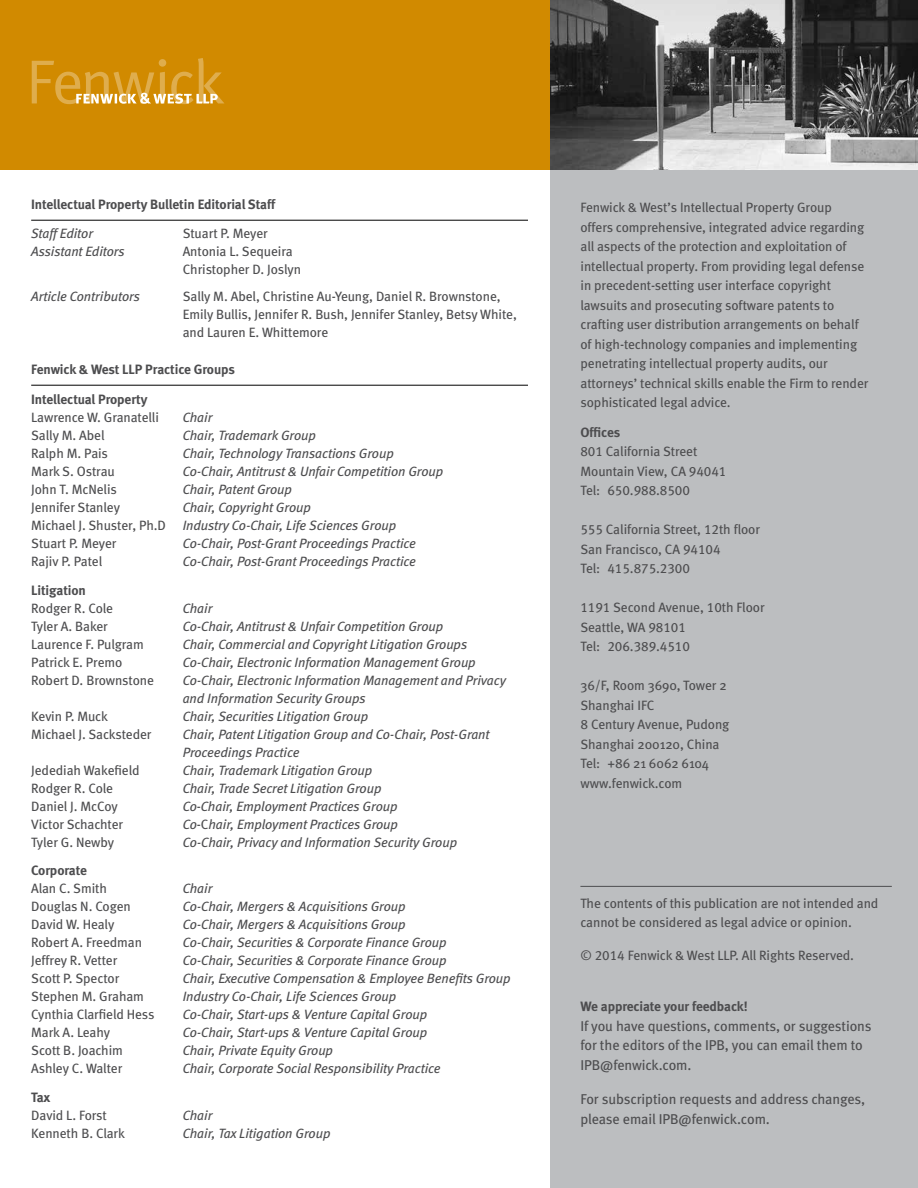
<style>
.page{position:relative;width:918px;height:1188px;background:#fff}
.page>*{position:absolute;margin:0;border:0;box-sizing:border-box;transform-origin:0 0}
.t1{font:14.25px/19.5px "Meta";letter-spacing:-.005em;color:#4d4d4f}
.t2{font:italic 13.5px/18px "Meta";letter-spacing:-.005em;color:#4d4d4f}
.t3{font:13.5px/19.5px "Meta";letter-spacing:-.005em;color:#4d4d4f}
.t4{font:13.5px/19.5px "Meta Book LF";letter-spacing:-.005em;color:#4d4d4f}
.t5{font:700 13.5px "Meta";letter-spacing:-.005em;color:#4d4d4f}
.s1{font-style:normal}
.s2{font-weight:700}
.s3{font-family:"Meta Book LF"}
.s4{font-family:"Meta"}
</style>
<div class="page">
<div style="left:0;top:0;width:551px;height:170px;background:#d18a00"></div>
<img style="left:551px;top:0;width:367px;height:170px">
<svg style="left:32px;top:58px;width:192px;height:46px"></svg>
<div style="left:551px;top:170px;width:367px;height:1018px;background:#bcbec0"></div>
<hr style="left:31px;top:220px;width:497px;height:1px;background:#000">
<hr style="left:31px;top:385px;width:497px;height:1px;background:#000">
<hr style="left:580px;top:886px;width:312px;height:1px;background:#4d4d4f">
<p class="t5" style="left:31px;top:197px;width:245px">Intellectual Property Bulletin Editorial Staff</p>
<p class="t2" style="left:31px;top:224px;width:63px">Staff Editor</p>
<p class="t4" style="left:183px;top:223px;width:87px">Stuart P. Meyer</p>
<p class="t2" style="left:31px;top:242px;width:95px">Assistant Editors</p>
<p class="t4" style="left:183px;top:242px;width:120px;line-height:18px">Antonia L. Sequeira<br>Christopher D. Joslyn</p>
<p class="t2" style="left:31px;top:287px;width:110px">Article Contributors</p>
<p class="t3" style="left:183px;top:287px;width:336px;line-height:18px">Sally M. Abel, Christine Au-Yeung, Daniel R. Brownstone,<br>Emily Bullis, Jennifer R. Bush, Jennifer Stanley, Betsy White, and Lauren E. Whittemore</p>
<p class="t5" style="left:31px;top:362px;width:205px">Fenwick &amp; West LLP Practice Groups</p>
<p class="t5" style="left:31px;top:392px;width:118px">Intellectual Property</p>
<p class="t4" style="left:31px;top:408px;width:129px">Lawrence W. Granatelli</p>
<p class="t2" style="left:183px;top:408px;width:31px">Chair</p>
<p class="t3" style="left:31px;top:426px;width:75px">Sally M. Abel</p>
<p class="t2" style="left:183px;top:426px;width:135px">Chair, Trademark Group</p>
<p class="t3" style="left:31px;top:444px;width:78px">Ralph M. Pais</p>
<p class="t2" style="left:183px;top:444px;width:213px">Chair, Technology Transactions Group</p>
<p class="t3" style="left:31px;top:462px;width:85px">Mark S. Ostrau</p>
<p class="t2" style="left:183px;top:462px;width:262px">Co-Chair, Antitrust &amp; Unfair Competition Group</p>
<p class="t3" style="left:31px;top:480px;width:87px">John T. McNelis</p>
<p class="t2" style="left:183px;top:480px;width:111px">Chair, Patent Group</p>
<p class="t3" style="left:31px;top:498px;width:90px">Jennifer Stanley</p>
<p class="t2" style="left:31px;top:498px;width:367px;text-indent:151px">Chair, Copyright Group<br><span class="s1">Michael J. Shuster, Ph.D</span> Industry Co-Chair, Life Sciences Group<br><span class="s1">Stuart P. Meyer</span></p>
<p class="t2" style="left:183px;top:534px;width:235px">Co-Chair, Post-Grant Proceedings Practice</p>
<p class="t3" style="left:31px;top:552px;width:73px">Rajiv P. Patel</p>
<p class="t2" style="left:183px;top:552px;width:235px">Co-Chair, Post-Grant Proceedings Practice</p>
<p class="t5" style="left:31px;top:582px;width:56px">Litigation</p>
<p class="t3" style="left:31px;top:598px;width:83px">Rodger R. Cole</p>
<p class="t2" style="left:183px;top:599px;width:31px">Chair</p>
<p class="t3" style="left:31px;top:616px;width:78px">Tyler A. Baker</p>
<p class="t2" style="left:183px;top:617px;width:262px">Co-Chair, Antitrust &amp; Unfair Competition Group</p>
<p class="t3" style="left:31px;top:634px;width:114px">Laurence F. Pulgram</p>
<p class="t2" style="left:183px;top:635px;width:286px">Chair, Commercial and Copyright Litigation Groups</p>
<p class="t3" style="left:31px;top:652px;width:93px">Patrick E. Premo</p>
<p class="t2" style="left:183px;top:653px;width:295px">Co-Chair, Electronic Information Management Group</p>
<p class="t3" style="left:31px;top:670px;width:124px">Robert D. Brownstone</p>
<p class="t2" style="left:183px;top:671px;width:325px">Co-Chair, Electronic Information Management and Privacy and Information Security Groups</p>
<p class="t3" style="left:31px;top:706px;width:78px">Kevin P. Muck</p>
<p class="t2" style="left:183px;top:707px;width:187px">Chair, Securities Litigation Group</p>
<p class="t4" style="left:31px;top:724px;width:122px">Michael J. Sacksteder</p>
<p class="t2" style="left:183px;top:725px;width:308px">Chair, Patent Litigation Group and Co-Chair, Post-Grant<br>Proceedings Practice</p>
<p class="t4" style="left:31px;top:760px;width:110px">Jedediah Wakefield</p>
<p class="t2" style="left:183px;top:761px;width:191px">Chair, Trademark Litigation Group</p>
<p class="t4" style="left:31px;top:778px;width:83px">Rodger R. Cole</p>
<p class="t2" style="left:183px;top:779px;width:200px">Chair, Trade Secret Litigation Group</p>
<p class="t3" style="left:31px;top:796px;width:88px">Daniel J. McCoy</p>
<p class="t2" style="left:183px;top:797px;width:216px">Co<span class="s1">-</span>Chair, Employment Practices Group</p>
<p class="t3" style="left:31px;top:814px;width:93px">Victor Schachter</p>
<p class="t2" style="left:183px;top:815px;width:217px">Co<span class="s1">-C</span>hair, Employment Practices Group</p>
<p class="t3" style="left:31px;top:832px;width:84px">Tyler G. Newby</p>
<p class="t2" style="left:183px;top:833px;width:276px">Co-Chair, Privacy and Information Security Group</p>
<p class="t5" style="left:31px;top:862px;width:57px">Corporate</p>
<p class="t3" style="left:31px;top:879px;width:77px">Alan C. Smith</p>
<p class="t2" style="left:183px;top:879px;width:31px">Chair</p>
<p class="t3" style="left:31px;top:897px;width:101px">Douglas N. Cogen</p>
<p class="t2" style="left:183px;top:897px;width:224px">Co-Chair, Mergers &amp; Acquisitions Group</p>
<p class="t3" style="left:31px;top:915px;width:85px">David W. Healy</p>
<p class="t2" style="left:183px;top:915px;width:224px">Co-Chair, Mergers &amp; Acquisitions Group</p>
<p class="t3" style="left:31px;top:933px;width:112px">Robert A. Freedman</p>
<p class="t2" style="left:183px;top:933px;width:265px">Co-Chair, Securities &amp; Corporate Finance Group</p>
<p class="t3" style="left:31px;top:951px;width:88px">Jeffrey R. Vetter</p>
<p class="t2" style="left:183px;top:951px;width:265px">Co-Chair, Securities &amp; Corporate Finance Group</p>
<p class="t3" style="left:31px;top:969px;width:90px">Scott P. Spector</p>
<p class="t2" style="left:183px;top:969px;width:330px">Chair, Executive Compensation &amp; Employee Benefits Group</p>
<p class="t4" style="left:31px;top:987px;width:114px">Stephen M. Graham</p>
<p class="t2" style="left:183px;top:987px;width:215px">Industry Co-Chair, Life Sciences Group</p>
<p class="t3" style="left:31px;top:1005px;width:125px">Cynthia Clarfield Hess</p>
<p class="t2" style="left:183px;top:1005px;width:246px">Co-Chair, Start-ups &amp; Venture Capital Group</p>
<p class="t3" style="left:31px;top:1023px;width:81px">Mark A. Leahy</p>
<p class="t2" style="left:183px;top:1023px;width:246px">Co-Chair, Start-ups &amp; Venture Capital Group</p>
<p class="t3" style="left:31px;top:1041px;width:93px">Scott B. Joachim</p>
<p class="t2" style="left:183px;top:1041px;width:152px">Chair, Private Equity Group</p>
<p class="t3" style="left:31px;top:1059px;width:93px">Ashley C. Walter</p>
<p class="t2" style="left:183px;top:1059px;width:259px">Chair, Corporate Social Responsibility Practice</p>
<p class="t5" style="left:31px;top:1089px;width:21px">Tax</p>
<p class="t3" style="left:31px;top:1105px;width:77px">David L. Forst</p>
<p class="t2" style="left:183px;top:1106px;width:31px">Chair</p>
<p class="t3" style="left:31px;top:1123px;width:95px">Kenneth B. Clark</p>
<p class="t2" style="left:183px;top:1124px;width:149px">Chair, Tax Litigation Group</p>
<p class="t4" style="left:580px;top:198px;width:289px">Fenwick &amp; West’s Intellectual Property Group<br>offers comprehensive, integrated advice regarding all aspects of the protection and exploitation of intellectual property. From providing legal defense in precedent-setting user interface copyright lawsuits and prosecuting software patents to crafting user distribution arrangements on behalf of high-technology companies and implementing penetrating intellectual property audits, our attorneys’ technical skills enable the Firm to render sophisticated legal advice.</p>
<p class="t3" style="left:580px;top:422px;width:147px"><span class="s2">Offices<br></span><span class="s3">801</span> California Street<br>Mountain View, CA <span class="s3">94041</span></p>
<p class="t4" style="left:580px;top:481px;width:111px"><span class="s4">Tel:</span> 650<span class="s4">.</span>988<span class="s4">.</span>8500</p>
<p class="t3" style="left:580px;top:520px;width:181px"><span class="s3">555</span> California Street, <span class="s3">12</span>th floor<br>San Francisco, CA <span class="s3">94104</span></p>
<p class="t4" style="left:580px;top:559px;width:111px"><span class="s4">Tel:</span> 415<span class="s4">.</span>875<span class="s4">.</span>2300</p>
<p class="t3" style="left:580px;top:598px;width:186px"><span class="s3">1191</span> Second Avenue, <span class="s3">10</span>th Floor<br>Seattle, WA <span class="s3">98101</span></p>
<p class="t4" style="left:580px;top:637px;width:111px"><span class="s4">Tel:</span> 206<span class="s4">.</span>389<span class="s4">.</span>4510</p>
<p class="t3" style="left:580px;top:676px;width:150px">36/F, Room 3690, Tower 2<br>Shanghai IFC<br>8 Century Avenue, Pudong<br>Shanghai 200120, China<br>Tel: +86 21 6062 6104 www.fenwick.com</p>
<p class="t3" style="left:580px;top:893px;width:300px">The contents of this publication are not intended and cannot be considered as legal advice or opinion.</p>
<p class="t3" style="left:580px;top:946px;width:275px">© <span class="s3">2014</span> Fenwick &amp; West LLP. All Rights Reserved.</p>
<p class="t5" style="left:580px;top:999px;width:169px">We appreciate your feedback!</p>
<p class="t1" style="left:580px;top:1016px;width:293px">If you have questions, comments, or suggestions for the editors of the IPB, you can email them to<br>IPB@fenwick.com.</p>
<p class="t1" style="left:580px;top:1089px;width:286px">For subscription requests and address changes, please email IPB@fenwick.com.</p>
</div>
